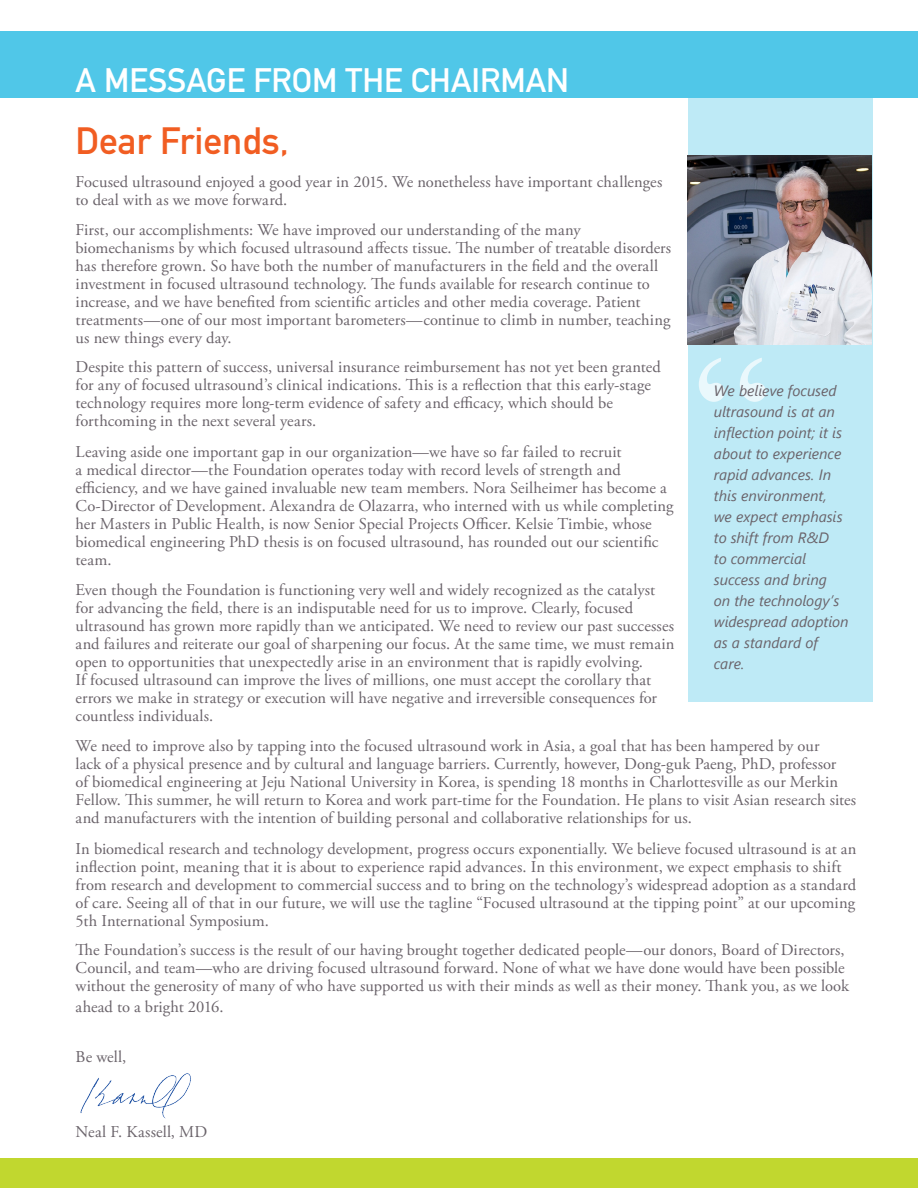
<style>
.page{position:relative;width:918px;height:1188px;background:#fff}
.page>*{position:absolute;margin:0;border:0;box-sizing:border-box;transform-origin:0 0}
.t1{font:175.5px "Times New Roman";color:#fff}
.t2{font:37.5px "DIN Mittelschrift Std";color:#f15d22}
.t3{font:33.45px "DIN Mittelschrift Std";color:#fff}
.t4{font:16.5px/18px "Adobe Garamond Pro";letter-spacing:.005em;color:#6a636a}
.t5{font:italic 15px/21px "Segoe UI";color:#6a636a}
</style>
<div class="page">
<div style="left:0;top:32px;width:918px;height:66px;background:#50c7e8"></div>
<div style="left:0;top:1158px;width:918px;height:30px;background:#c1d72f"></div>
<img style="left:80px;top:1073px;width:111px;height:46px">
<div style="left:688px;top:97px;width:184px;height:604px;background:#beeaf6"></div>
<img style="left:688px;top:155px;width:184px;height:189px">
<h3 class="t3" style="left:76px;top:61px;width:495px">A MESSAGE FROM THE CHAIRMAN</h3>
<h2 class="t2" style="left:76px;top:119px;width:215px">Dear Friends,</h2>
<p class="t4" style="left:76px;top:174px;width:588px">Focused ultrasound enjoyed a good year in 2015. We nonetheless have important challenges to deal with as we move forward.</p>
<p class="t4" style="left:76px;top:221px;width:597px">First, our accomplishments: We have improved our understanding of the many biomechanisms by which focused ultrasound affects tissue. The number of treatable disorders has therefore grown. So have both the number of manufacturers in the field and the overall investment in focused ultrasound technology. The funds available for research continue to increase, and we have benefited from scientific articles and other media coverage. Patient treatments—one of our most important barometers—continue to climb in number, teaching us new things every day.</p>
<p class="t4" style="left:76px;top:359px;width:587px">Despite this pattern of success, universal insurance reimbursement has not yet been granted for any of focused ultrasound’s clinical indications. This is a reflection that this early-stage technology requires more long-term evidence of safety and efficacy, which should be forthcoming in the next several years.</p>
<p class="t4" style="left:76px;top:444px;width:600px">Leaving aside one important gap in our organization—we have so far failed to recruit<br>a medical director—the Foundation operates today with record levels of strength and efficiency, and we have gained invaluable new team members. Nora Seilheimer has become a Co-Director of Development. Alexandra de Olazarra, who interned with us while completing her Masters in Public Health, is now Senior Special Projects Officer. Kelsie Timbie, whose biomedical engineering PhD thesis is on focused ultrasound, has rounded out our scientific team.</p>
<p class="t4" style="left:76px;top:581px;width:600px">Even though the Foundation is functioning very well and widely recognized as the catalyst for advancing the field, there is an indisputable need for us to improve. Clearly, focused ultrasound has grown more rapidly than we anticipated. We need to review our past successes and failures and reiterate our goal of sharpening our focus. At the same time, we must remain open to opportunities that unexpectedly arise in an environment that is rapidly evolving.<br>If focused ultrasound can improve the lives of millions, one must accept the corollary that errors we make in strategy or execution will have negative and irreversible consequences for countless individuals.</p>
<p class="t4" style="left:76px;top:737px;width:782px">We need to improve also by tapping into the focused ultrasound work in Asia, a goal that has been hampered by our<br>lack of a physical presence and by cultural and language barriers. Currently, however, Dong-guk Paeng, PhD, professor<br>of biomedical engineering at Jeju National University in Korea, is spending 18 months in Charlottesville as our Merkin Fellow. This summer, he will return to Korea and work part-time for the Foundation. He plans to visit Asian research sites and manufacturers with the intention of building personal and collaborative relationships for us.</p>
<p class="t4" style="left:76px;top:840px;width:783px">In biomedical research and technology development, progress occurs exponentially. We believe focused ultrasound is at an inflection point, meaning that it is about to experience rapid advances. In this environment, we expect emphasis to shift from research and development to commercial success and to bring on the technology’s widespread adoption as a standard of care. Seeing all of that in our future, we will use the tagline “Focused ultrasound at the tipping point” at our upcoming 5th International Symposium.</p>
<p class="t4" style="left:76px;top:941px;width:775px">The Foundation’s success is the result of our having brought together dedicated people—our donors, Board of Directors,<br>Council, and team—who are driving focused ultrasound forward. None of what we have done would have been possible without the generosity of many of who have supported us with their minds as well as their money. Thank you, as we look</p>
<p class="t4" style="left:76px;top:998px;width:149px">ahead to a bright 2016.</p>
<p class="t4" style="left:76px;top:1048px;width:52px">Be well,</p>
<h1 class="t1" style="left:772px;top:466px;width:79px;rotate:-180deg">”</h1>
<p class="t5" style="left:714px;top:380px;width:136px">We believe focused ultrasound is at an inflection point; it is about to experience rapid advances. In this environment,<br>we expect emphasis to shift from R&amp;D<br>to commercial success and bring<br>on the technology’s widespread adoption as a standard of care.</p>
<p class="t4" style="left:76px;top:1123px;width:133px">Neal F. Kassell, MD</p>
</div>
